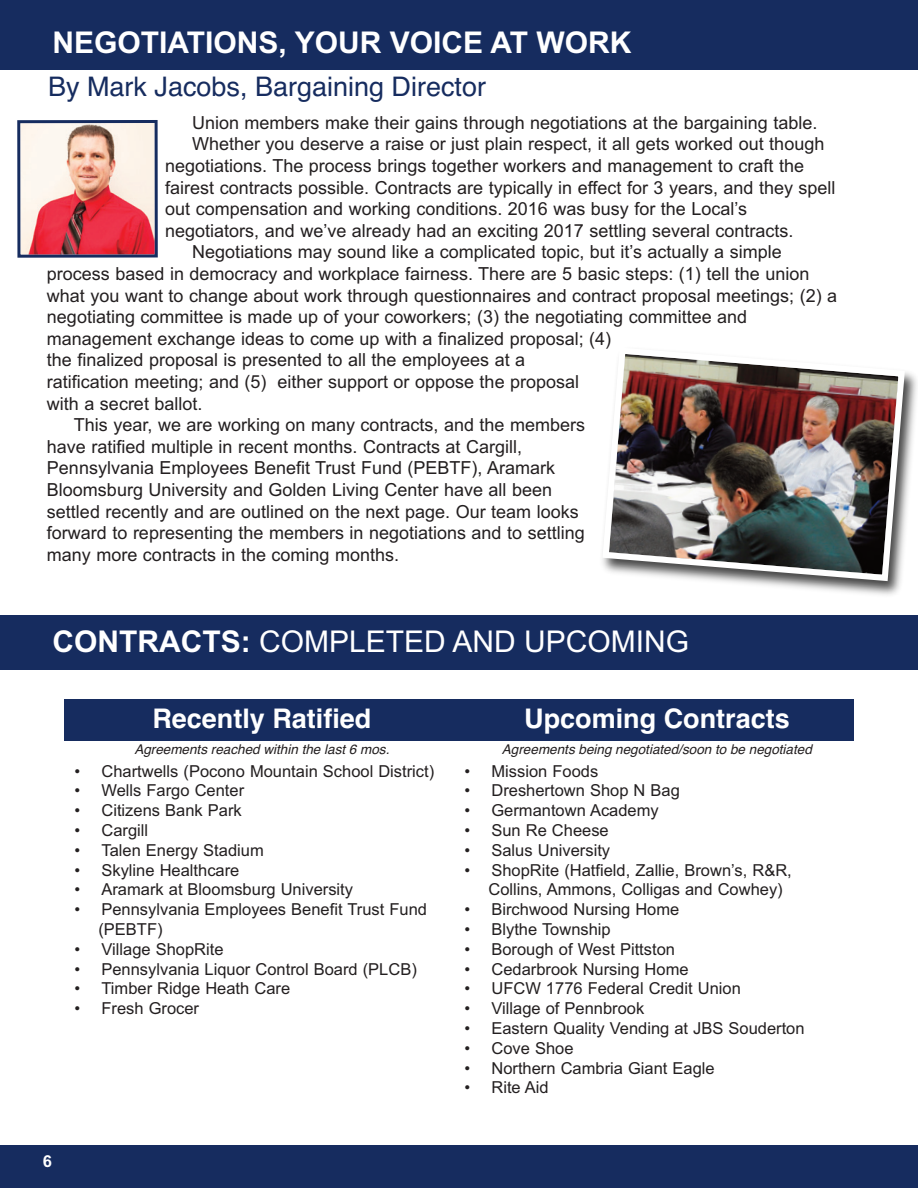
<style>
.page{position:relative;width:918px;height:1188px;background:#fff}
.page>*{position:absolute;margin:0;border:0;box-sizing:border-box;transform-origin:0 0}
.t1{font:30px "Arial";color:#fff}
.t2{font:700 30px "Arial";color:#fff}
.t3{font:700 27px "Helvetica";color:#fff}
.t4{font:27px "Helvetica";color:#162c5f}
.t5{font:18px "Arial";color:#231f20}
.t6{font:16.5px/19.8px "Arial";color:#231f20}
.t7{font:700 16.5px "Arial";color:#fff}
.t8{font:italic 13.5px "Helvetica";color:#231f20}
.s1{font-weight:700}
</style>
<div class="page">
<div style="left:0;top:1145px;width:918px;height:43px;background:#162c5f"></div>
<div style="left:0;top:0;width:918px;height:70px;background:#162c5f"></div>
<img style="left:21px;top:124px;width:133px;height:130px">
<div style="left:17px;top:120px;width:141px;height:138px;border:3px solid #162c5f"></div>
<img style="left:756px;top:372px;width:161px;height:223px">
<img style="left:602px;top:354px;width:306px;height:230px">
<div style="left:0;top:615px;width:918px;height:55px;background:#162c5f"></div>
<div style="left:64px;top:699px;width:396px;height:42px;background:#162c5f"></div>
<div style="left:460px;top:699px;width:394px;height:42px;background:#162c5f"></div>
<h1 class="t2" style="left:53px;top:22px;width:580px">NEGOTIATIONS, YOUR VOICE AT WORK</h1>
<h2 class="t4" style="left:48px;top:66px;width:440px">By Mark Jacobs, Bargaining Director</h2>
<p class="t5" style="left:192px;top:111px;width:627px">Union members make their gains through negotiations at the bargaining table.</p>
<p class="t5" style="left:192px;top:132px;width:634px">Whether you deserve a raise or just plain respect, it all gets worked out though</p>
<p class="t5" style="left:165px;top:154px;width:640px">negotiations. The process brings together workers and management to craft the</p>
<p class="t5" style="left:165px;top:176px;width:672px">fairest contracts possible. Contracts are typically in effect for 3 years, and they spell</p>
<p class="t5" style="left:165px;top:197px;width:583px">out compensation and working conditions. 2016 was busy for the Local’s</p>
<p class="t5" style="left:165px;top:219px;width:630px">negotiators, and we’ve already had an exciting 2017 settling several contracts.</p>
<p class="t5" style="left:192px;top:240px;width:591px">Negotiations may sound like a complicated topic, but it’s actually a simple</p>
<p class="t5" style="left:47px;top:262px;width:764px">process based in democracy and workplace fairness. There are 5 basic steps: (1) tell the union</p>
<p class="t5" style="left:47px;top:284px;width:792px">what you want to change about work through questionnaires and contract proposal meetings; (2) a</p>
<p class="t5" style="left:47px;top:305px;width:702px">negotiating committee is made up of your coworkers; (3) the negotiating committee and</p>
<p class="t5" style="left:47px;top:327px;width:566px">management exchange ideas to come up with a finalized proposal; (4)</p>
<p class="t5" style="left:47px;top:348px;width:480px">the finalized proposal is presented to all the employees at a</p>
<p class="t5" style="left:47px;top:370px;width:534px">ratification meeting; and (5) either support or oppose the proposal</p>
<p class="t5" style="left:47px;top:392px;width:157px">with a secret ballot.</p>
<p class="t5" style="left:74px;top:413px;width:513px">This year, we are working on many contracts, and the members</p>
<p class="t5" style="left:47px;top:435px;width:477px">have ratified multiple in recent months. Contracts at Cargill,</p>
<p class="t5" style="left:47px;top:456px;width:510px">Pennsylvania Employees Benefit Trust Fund (PEBTF), Aramark</p>
<p class="t5" style="left:47px;top:478px;width:507px">Bloomsburg University and Golden Living Center have all been</p>
<p class="t5" style="left:47px;top:500px;width:533px">settled recently and are outlined on the next page. Our team looks</p>
<p class="t5" style="left:47px;top:521px;width:539px">forward to representing the members in negotiations and to settling</p>
<p class="t5" style="left:47px;top:543px;width:354px">many more contracts in the coming months.</p>
<h1 class="t1" style="left:53px;top:622px;width:638px"><span class="s1">CONTRACTS:</span> COMPLETED AND UPCOMING</h1>
<h2 class="t3" style="left:152px;top:697px;width:221px">Recently Ratified</h2>
<h2 class="t3" style="left:524px;top:697px;width:267px">Upcoming Contracts</h2>
<p class="t8" style="left:134px;top:738px;width:257px">Agreements reached within the last 6 mos.</p>
<p class="t8" style="left:502px;top:738px;width:311px">Agreements being negotiated/soon to be negotiated</p>
<p class="t6" style="left:74px;top:761px;width:361px">• Chartwells (Pocono Mountain School District)</p>
<p class="t6" style="left:74px;top:781px;width:171px">• Wells Fargo Center</p>
<p class="t6" style="left:101px;top:801px;width:142px;text-indent:-27px">• Citizens Bank Park<br>Cargill</p>
<p class="t6" style="left:464px;top:761px;width:135px">• Mission Foods</p>
<p class="t6" style="left:464px;top:781px;width:217px">• Dreshertown Shop N Bag</p>
<p class="t6" style="left:464px;top:801px;width:196px">• Germantown Academy</p>
<p class="t6" style="left:464px;top:821px;width:146px">• Sun Re Cheese</p>
<p class="t6" style="left:464px;top:840px;width:147px">• Salus University</p>
<p class="t6" style="left:488px;top:860px;width:305px;text-indent:-24px">• ShopRite (Hatfield, Zallie, Brown’s, R&amp;R,<br>Collins, Ammons, Colligas and Cowhey)</p>
<p class="t6" style="left:464px;top:900px;width:216px">• Birchwood Nursing Home</p>
<p class="t6" style="left:464px;top:920px;width:148px">• Blythe Township</p>
<p class="t6" style="left:464px;top:939px;width:212px">• Borough of West Pittston</p>
<p class="t6" style="left:464px;top:959px;width:226px">• Cedarbrook Nursing Home</p>
<p class="t6" style="left:464px;top:979px;width:278px">• UFCW 1776 Federal Credit Union</p>
<p class="t6" style="left:464px;top:999px;width:181px">• Village of Pennbrook</p>
<p class="t6" style="left:464px;top:1019px;width:342px">• Eastern Quality Vending at JBS Souderton</p>
<p class="t6" style="left:464px;top:1038px;width:111px">• Cove Shoe</p>
<p class="t6" style="left:464px;top:1058px;width:252px">• Northern Cambria Giant Eagle</p>
<p class="t6" style="left:464px;top:1078px;width:86px">• Rite Aid</p>
<p class="t6" style="left:74px;top:821px;width:7px">•</p>
<p class="t6" style="left:74px;top:840px;width:191px">• Talen Energy Stadium</p>
<p class="t6" style="left:74px;top:860px;width:166px">• Skyline Healthcare</p>
<p class="t6" style="left:74px;top:880px;width:280px">• Aramark at Bloomsburg University</p>
<p class="t6" style="left:98px;top:900px;width:330px;text-indent:-24px">• Pennsylvania Employees Benefit Trust Fund (PEBTF)</p>
<p class="t6" style="left:74px;top:939px;width:151px">• Village ShopRite</p>
<p class="t6" style="left:74px;top:959px;width:344px">• Pennsylvania Liquor Control Board (PLCB)</p>
<p class="t6" style="left:74px;top:979px;width:217px">• Timber Ridge Heath Care</p>
<p class="t6" style="left:74px;top:999px;width:126px">• Fresh Grocer</p>
<p class="t7" style="left:43px;top:1150px;width:11px">6</p>
</div>
